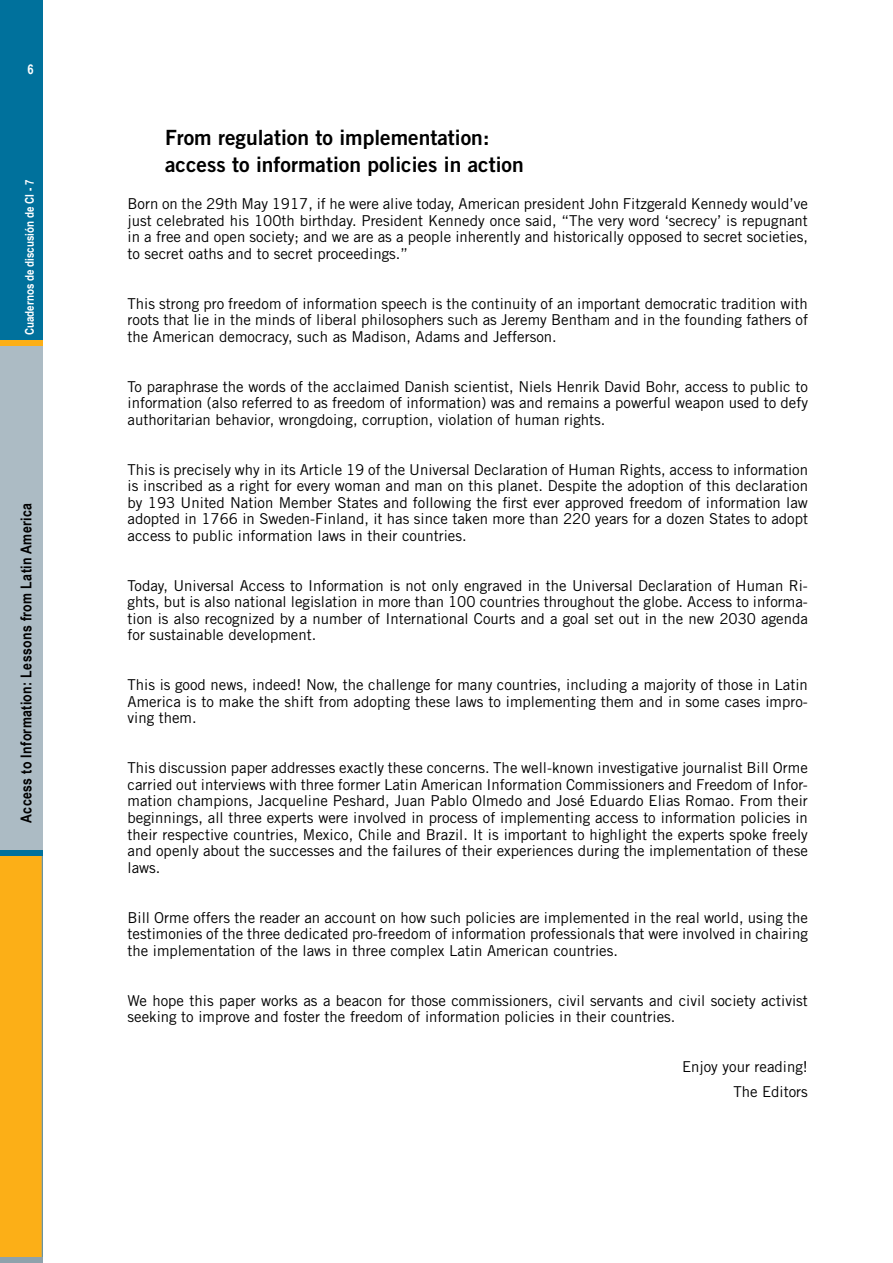
<style>
.page{position:relative;width:893px;height:1263px;background:#fff}
.page>*{position:absolute;margin:0;border:0;box-sizing:border-box;transform-origin:0 0}
.t1{font:21px/27px "Trade Gothic Bold Two";color:#000}
.t2{font:15px/16.5px "Trade Gothic";color:#000;text-align:justify}
.t3{font:700 15px "Arial Narrow";letter-spacing:.025em;color:#000}
.t4{font:700 13.5px "Arial Narrow";color:#fff}
.t5{font:700 12px "Arial Narrow";color:#fff}
</style>
<div class="page">
<div style="left:0;top:0;width:43px;height:1263px;background:#00719c"></div>
<div style="left:0;top:340px;width:43px;height:510px;background:#acbbc4"></div>
<div style="left:0;top:856px;width:43px;height:401px;background:#fcaf17"></div>
<div style="left:0;top:340px;width:43px;height:6px;background:#fcaf17"></div>
<div style="left:0;top:1257px;width:43px;height:6px;background:#8ea2ac"></div>
<p class="t4" style="left:27px;top:59px;width:8px">6</p>
<p class="t5" style="left:21px;top:335px;width:157px;rotate:-90deg">Cuadernos de discusión de CI - 7</p>
<p class="t3" style="left:15px;top:823px;width:321px;rotate:-90deg">Access to Information: Lessons from Latin America</p>
<h1 class="t1" style="left:165px;top:123px;width:360px">From regulation to implementation: access to information policies in action</h1>
<p class="t2" style="left:128px;top:196px;width:682px">Born on the 29th May 1917, if he were alive today, American president John Fitzgerald Kennedy would’ve just celebrated his 100th birthday. President Kennedy once said, “The very word ‘secrecy’ is repugnant in a free and open society; and we are as a people inherently and historically opposed to secret societies, to secret oaths and to secret proceedings.”</p>
<p class="t2" style="left:128px;top:295px;width:682px">This strong pro freedom of information speech is the continuity of an important democratic tradition with roots that lie in the minds of liberal philosophers such as Jeremy Bentham and in the founding fathers of the American democracy, such as Madison, Adams and Jefferson.</p>
<p class="t2" style="left:128px;top:378px;width:682px">To paraphrase the words of the acclaimed Danish scientist, Niels Henrik David Bohr, access to public to information (also referred to as freedom of information) was and remains a powerful weapon used to defy authoritarian behavior, wrongdoing, corruption, violation of human rights.</p>
<p class="t2" style="left:128px;top:461px;width:682px">This is precisely why in its Article 19 of the Universal Declaration of Human Rights, access to information is inscribed as a right for every woman and man on this planet. Despite the adoption of this declaration by 193 United Nation Member States and following the first ever approved freedom of information law adopted in 1766 in Sweden-Finland, it has since taken more than 220 years for a dozen States to adopt access to public information laws in their countries.</p>
<p class="t2" style="left:128px;top:577px;width:682px">Today, Universal Access to Information is not only engraved in the Universal Declaration of Human Ri&shy;ghts, but is also national legislation in more than 100 countries throughout the globe. Access to informa&shy;tion is also recognized by a number of International Courts and a goal set out in the new 2030 agenda for sustainable development.</p>
<p class="t2" style="left:128px;top:677px;width:682px">This is good news, indeed! Now, the challenge for many countries, including a majority of those in Latin America is to make the shift from adopting these laws to implementing them and in some cases impro&shy;ving them.</p>
<p class="t2" style="left:128px;top:760px;width:682px">This discussion paper addresses exactly these concerns. The well-known investigative journalist Bill Orme carried out interviews with three former Latin American Information Commissioners and Freedom of Infor&shy;mation champions, Jacqueline Peshard, Juan Pablo Olmedo and José Eduardo Elias Romao. From their beginnings, all three experts were involved in process of implementing access to information policies in their respective countries, Mexico, Chile and Brazil. It is important to highlight the experts spoke freely and openly about the successes and the failures of their experiences during the implementation of these laws.</p>
<p class="t2" style="left:128px;top:909px;width:682px">Bill Orme offers the reader an account on how such policies are implemented in the real world, using the testimonies of the three dedicated pro-freedom of information professionals that were involved in chairing the implementation of the laws in three complex Latin American countries.</p>
<p class="t2" style="left:128px;top:992px;width:682px">We hope this paper works as a beacon for those commissioners, civil servants and civil society activist seeking to improve and foster the freedom of information policies in their countries.</p>
<p class="t2" style="left:682px;top:1054px;width:127px;line-height:25px;text-align:right">Enjoy your reading!<br>The Editors</p>
</div>
